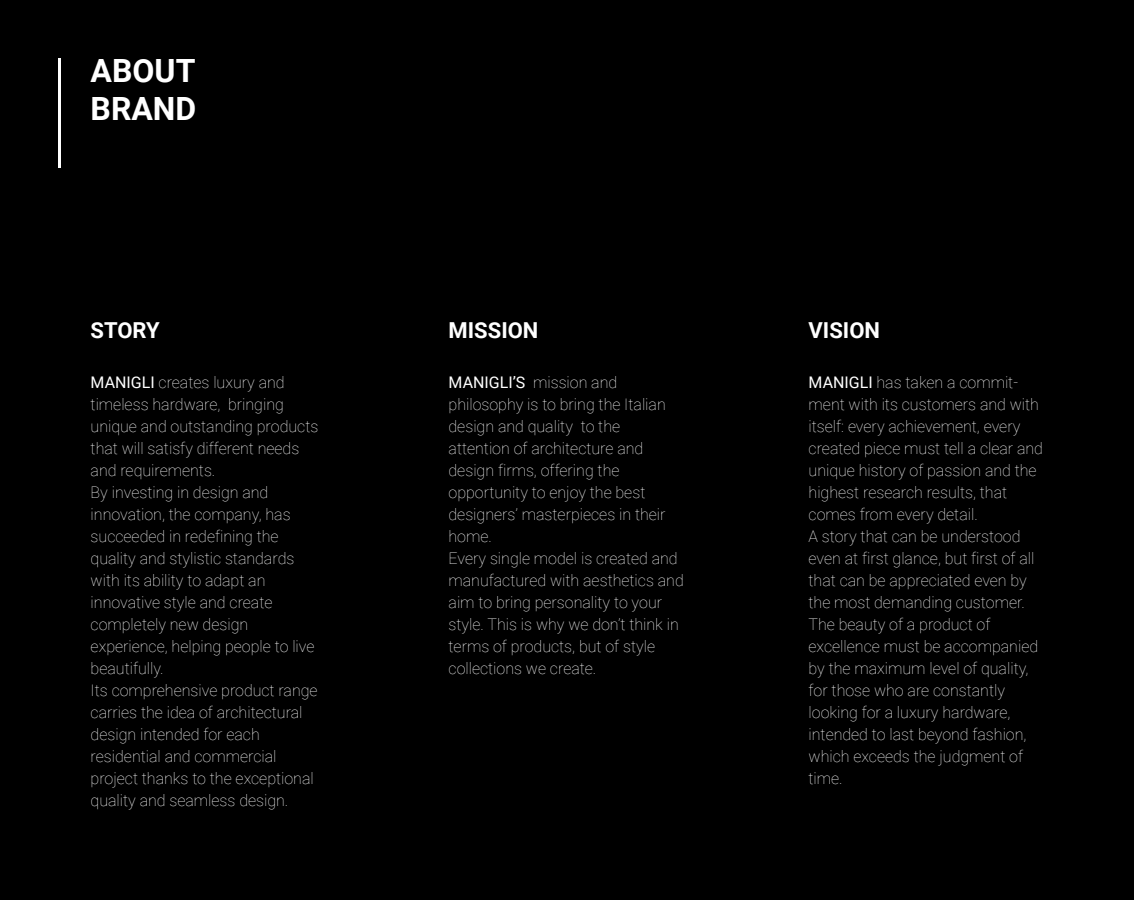
<style>
.page{position:relative;width:1134px;height:900px;background:#000}
.page>*{position:absolute;margin:0;border:0;box-sizing:border-box;transform-origin:0 0}
.t1{font:700 32px/38.4px "Roboto";color:#fff}
.t2{font:700 22px "Roboto";color:#fff}
.t3{font:100 16px/22px "Roboto";color:#fff}
.s1{font-weight:400}
</style>
<div class="page">
<hr style="left:58px;top:58px;width:3px;height:110px;background:#fff">
<h1 class="t1" style="left:91px;top:50px;width:107px">ABOUT<br>BRAND</h1>
<h2 class="t2" style="left:91px;top:315px;width:71px">STORY</h2>
<p class="t3" style="left:91px;top:370px;width:229px"><span class="s1">MANIGLI</span> creates luxury and timeless hardware, bringing unique and outstanding products that will satisfy different needs and requirements.<br>By investing in design and innovation, the company, has succeeded in redefining the quality and stylistic standards with its ability to adapt an innovative style and create completely new design experience, helping people to live beautifully.<br>Its comprehensive product range carries the idea of architectural design intended for each residential and commercial project thanks to the exceptional quality and seamless design.</p>
<h2 class="t2" style="left:449px;top:315px;width:91px">MISSION</h2>
<p class="t3" style="left:449px;top:370px;width:237px"><span class="s1">MANIGLI’S</span> mission and philosophy is to bring the Italian design and quality to the attention of architecture and design firms, offering the opportunity to enjoy the best designers’ masterpieces in their home.<br>Every single model is created and manufactured with aesthetics and aim to bring personality to your style. This is why we don’t think in terms of products, but of style collections we create.</p>
<h2 class="t2" style="left:809px;top:315px;width:73px">VISION</h2>
<p class="t3" style="left:809px;top:370px;width:236px"><span class="s1">MANIGLI</span> has taken a commit&shy;ment with its customers and with itself: every achievement, every created piece must tell a clear and unique history of passion and the highest research results, that comes from every detail.<br>A story that can be understood even at first glance, but first of all that can be appreciated even by the most demanding customer.<br>The beauty of a product of excellence must be accompanied by the maximum level of quality, for those who are constantly looking for a luxury hardware, intended to last beyond fashion, which exceeds the judgment of time.</p>
</div>
